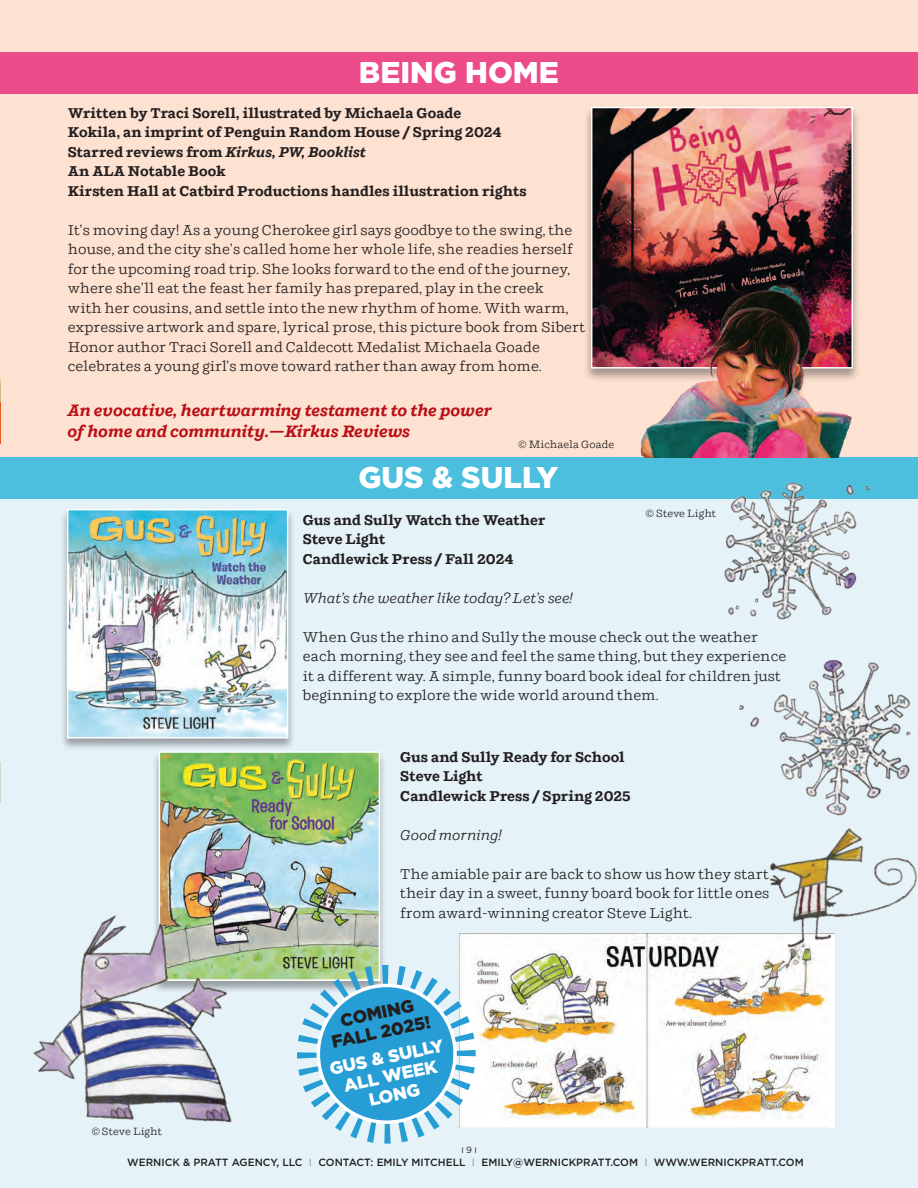
<style>
.page{position:relative;width:918px;height:1188px;background:#fff}
.page>*{position:absolute;margin:0;border:0;box-sizing:border-box;transform-origin:0 0}
.t1{font:900 30px "Gotham";color:#fff}
.t2{font:900 17.7px/19px "Gotham";color:#fff;text-align:center}
.t3{font:900 17.7px/19px "Gotham";color:#231f20;text-align:center}
.t4{font:italic 700 16.5px/21px "Shift";color:#b90f17}
.t5{font:14.25px/19.5px "Shift";color:#231f20}
.t6{font:700 14.25px/19.5px "Shift";color:#231f20}
.t7{font:italic 14.25px "Shift";color:#231f20}
.t8{font:500 10.5px "Gotham";color:#231f20}
.t9{font:10.5px "Shift";color:#231f20}
.t10{font:8.25px "Gotham";color:#231f20}
.s1{font-style:italic}
.s2{font-size:9px}
.s3{color:#a8a9ad}
</style>
<div class="page">
<div style="left:0;top:466px;width:918px;height:717px;background:#e5f3f9"></div>
<div style="left:0;top:0;width:918px;height:471px;background:#fee2d1"></div>
<img style="left:739px;top:659px;width:172px;height:56px">
<img style="left:0;top:378px;width:1px;height:34px">
<div style="left:0;top:53px;width:918px;height:41px;background:#ec4c89"></div>
<div style="left:0;top:458px;width:918px;height:41px;background:#4cbede"></div>
<div style="left:583px;top:106px;width:277px;height:277px;background:#231f20;opacity:.4"></div>
<img style="left:594px;top:110px;width:256px;height:256px">
<div style="left:591px;top:107px;width:262px;height:262px;border:2px solid #fff"></div>
<img style="left:633px;top:275px;width:227px;height:182px">
<div style="left:60px;top:508px;width:235px;height:243px;background:#231f20;opacity:.4"></div>
<img style="left:70px;top:512px;width:215px;height:224px">
<div style="left:67px;top:509px;width:221px;height:230px;border:2px solid #fff"></div>
<div style="left:152px;top:751px;width:235px;height:243px;background:#231f20;opacity:.4"></div>
<img style="left:162px;top:754px;width:215px;height:211px">
<div style="left:159px;top:751px;width:221px;height:230px;border:2px solid #fff"></div>
<img style="left:459px;top:933px;width:375px;height:194px">
<svg style="left:351px;top:965px;width:125px;height:179px"></svg>
<img style="left:724px;top:482px;width:146px;height:138px">
<img style="left:33px;top:895px;width:318px;height:242px">
<img style="left:688px;top:715px;width:230px;height:282px">
<h1 class="t1" style="left:359px;top:52px;width:202px">BEING HOME</h1>
<p class="t6" style="left:68px;top:104px;width:460px">Written by Traci Sorell, illustrated by Michaela Goade<br>Kokila, an imprint of Penguin Random House / Spring 2024<br>Starred reviews from <span class="s1">Kirkus, PW, Booklist<br></span>An ALA Notable Book<br>Kirsten Hall at Catbird Productions handles illustration rights</p>
<p class="t5" style="left:68px;top:220px;width:519px">It’s moving day! As a young Cherokee girl says goodbye to the swing, the house, and the city she’s called home her whole life, she readies herself for the upcoming road trip. She looks forward to the end of the journey, where she’ll eat the feast her family has prepared, play in the creek<br>with her cousins, and settle into the new rhythm of home. With warm, expressive artwork and spare, lyrical prose, this picture book from Sibert Honor author Traci Sorell and Caldecott Medalist Michaela Goade celebrates a young girl’s move toward rather than away from home.</p>
<p class="t4" style="left:68px;top:400px;width:426px">An evocative, heartwarming testament to the power of home and community.—Kirkus Reviews</p>
<p class="t9" style="left:519px;top:438px;width:97px">© Michaela Goade</p>
<h1 class="t1" style="left:358px;top:457px;width:201px">GUS &amp; SULLY</h1>
<p class="t9" style="left:646px;top:507px;width:72px">© Steve Light</p>
<p class="t6" style="left:303px;top:511px;width:244px">Gus and Sully Watch the Weather<br>Steve Light<br>Candlewick Press / Fall 2024</p>
<p class="t7" style="left:303px;top:589px;width:271px">What’s the weather like today? Let’s see!</p>
<p class="t5" style="left:303px;top:627px;width:485px">When Gus the rhino and Sully the mouse check out the weather each morning, they see and feel the same thing, but they experience it a different way. A simple, funny board book ideal for children just beginning to explore the wide world around them.</p>
<p class="t6" style="left:400px;top:748px;width:232px">Gus and Sully Ready for School<br>Steve Light<br>Candlewick Press / Spring 2025</p>
<p class="t7" style="left:400px;top:827px;width:103px">Good morning!</p>
<p class="t5" style="left:400px;top:864px;width:371px;text-align:justify">The amiable pair are back to show us how they start their day in a sweet, funny board book for little ones from award-winning creator Steve Light.</p>
<p class="t9" style="left:92px;top:1125px;width:72px">© Steve Light</p>
<p class="t3" style="left:326px;top:1014px;width:102px;rotate:-12deg">COMING<br>FALL 2025!</p>
<p class="t2" style="left:328px;top:1060px;width:117px;rotate:-12deg">GUS &amp; SULLY<br>ALL WEEK<br>LONG</p>
<p class="t10" style="left:461px;top:1144px;width:17px">I <span class="s2">9</span> I</p>
<p class="t8" style="left:127px;top:1155px;width:678px">WERNICK &amp; PRATT AGENCY, LLC <span class="s3">I</span> CONTACT: EMILY MITCHELL <span class="s3">I</span> EMILY@WERNICKPRATT.COM <span class="s3">I</span> WWW.WERNICKPRATT.COM</p>
</div>
